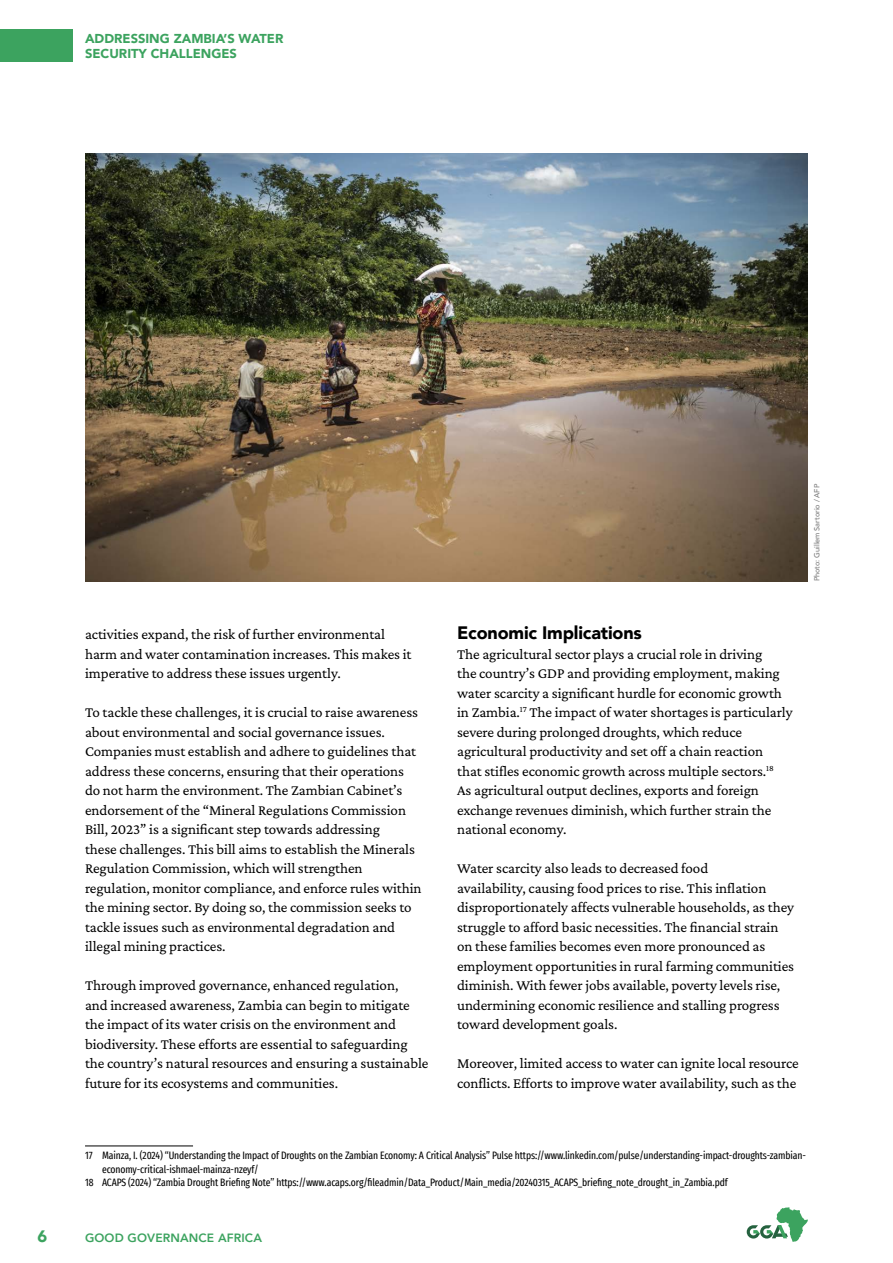
<style>
.page{position:relative;width:893px;height:1263px;background:#fff}
.page>*{position:absolute;margin:0;border:0;box-sizing:border-box;transform-origin:0 0}
._01__Headline_Small{font:900 18px "Avenir";letter-spacing:-.01em;color:#000}
.t1{font:900 16.5px "Avenir";color:#3ca35f}
._03__Paragraph_Text{font:15px/19.5px "Crimson Pro";letter-spacing:-.005em;color:#000}
.t2{font:900 12.9px/14.1px "Avenir";color:#3ca35f}
.t3{font:800 12px "Avenir";letter-spacing:.01em;color:#3ca35f}
.Annotation_text{font:extra-condensed 10.5px/13.5px "Fira Sans";letter-spacing:-.01em;color:#000}
._05__Source_credit{font:500 7.35px "Avenir";letter-spacing:-.01em;color:#7c7c7c}
</style>
<div class="page">
<div style="left:0;top:30px;width:72px;height:32px;background:#3ca35f"></div>
<svg style="left:747px;top:1207px;width:61px;height:35px"></svg>
<hr style="left:85px;top:1145px;width:108px;height:1px;background:#000">
<img style="left:85px;top:153px;width:723px;height:428px">
<p class="t2" style="left:85px;top:32px;width:200px">ADDRESSING ZAMBIA’S WATER<br>SECURITY CHALLENGES</p>
<p class="_03__Paragraph_Text" style="left:85px;top:624px;width:328px">activities expand, the risk of further environmental harm and water contamination increases. This makes it imperative to address these issues urgently.</p>
<p class="_03__Paragraph_Text" style="left:85px;top:702px;width:338px">To tackle these challenges, it is crucial to raise awareness about environmental and social governance issues.<br>Companies must establish and adhere to guidelines that address these concerns, ensuring that their operations do not harm the environment. The Zambian Cabinet’s endorsement of the “Mineral Regulations Commission Bill, 2023” is a significant step towards addressing<br>these challenges. This bill aims to establish the Minerals Regulation Commission, which will strengthen regulation, monitor compliance, and enforce rules within the mining sector. By doing so, the commission seeks to tackle issues such as environmental degradation and illegal mining practices.</p>
<p class="_03__Paragraph_Text" style="left:85px;top:975px;width:345px">Through improved governance, enhanced regulation,<br>and increased awareness, Zambia can begin to mitigate the impact of its water crisis on the environment and biodiversity. These efforts are essential to safeguarding the country’s natural resources and ensuring a sustainable future for its ecosystems and communities.</p>
<p class="_05__Source_credit" style="left:811px;top:581px;width:99px;rotate:-90deg">Photo: Guillem Sartorio / AFP</p>
<p class="_01__Headline_Small" style="left:457px;top:617px;width:186px">Economic Implications</p>
<p class="_03__Paragraph_Text" style="left:457px;top:644px;width:337px">The agricultural sector plays a crucial role in driving<br>the country’s GDP and providing employment, making water scarcity a significant hurdle for economic growth in Zambia.<sup>17</sup> The impact of water shortages is particularly severe during prolonged droughts, which reduce agricultural productivity and set off a chain reaction<br>that stifles economic growth across multiple sectors.<sup>18<br></sup>As agricultural output declines, exports and foreign exchange revenues diminish, which further strain the national economy.</p>
<p class="_03__Paragraph_Text" style="left:457px;top:858px;width:339px">Water scarcity also leads to decreased food<br>availability, causing food prices to rise. This inflation disproportionately affects vulnerable households, as they struggle to afford basic necessities. The financial strain on these families becomes even more pronounced as employment opportunities in rural farming communities diminish. With fewer jobs available, poverty levels rise, undermining economic resilience and stalling progress toward development goals.</p>
<p class="_03__Paragraph_Text" style="left:457px;top:1053px;width:343px">Moreover, limited access to water can ignite local resource conflicts. Efforts to improve water availability, such as the</p>
<p class="Annotation_text" style="left:102px;top:1149px;width:705px;text-indent:-17px">17 Mainza, I. (2024) “Understanding the Impact of Droughts on the Zambian Economy: A Critical Analysis” Pulse https://www.linkedin.com/pulse/understanding-impact-droughts-zambian&shy;economy-critical-ishmael-mainza-nzeyf/</p>
<p class="Annotation_text" style="left:85px;top:1176px;width:644px">18 ACAPS (2024) “Zambia Drought Briefing Note” https://www.acaps.org/fileadmin/Data_Product/Main_media/20240315_ACAPS_briefing_note_drought_in_Zambia.pdf</p>
<p class="t1" style="left:38px;top:1222px;width:11px">6</p>
<p class="t3" style="left:85px;top:1228px;width:178px">GOOD GOVERNANCE AFRICA</p>
</div>
